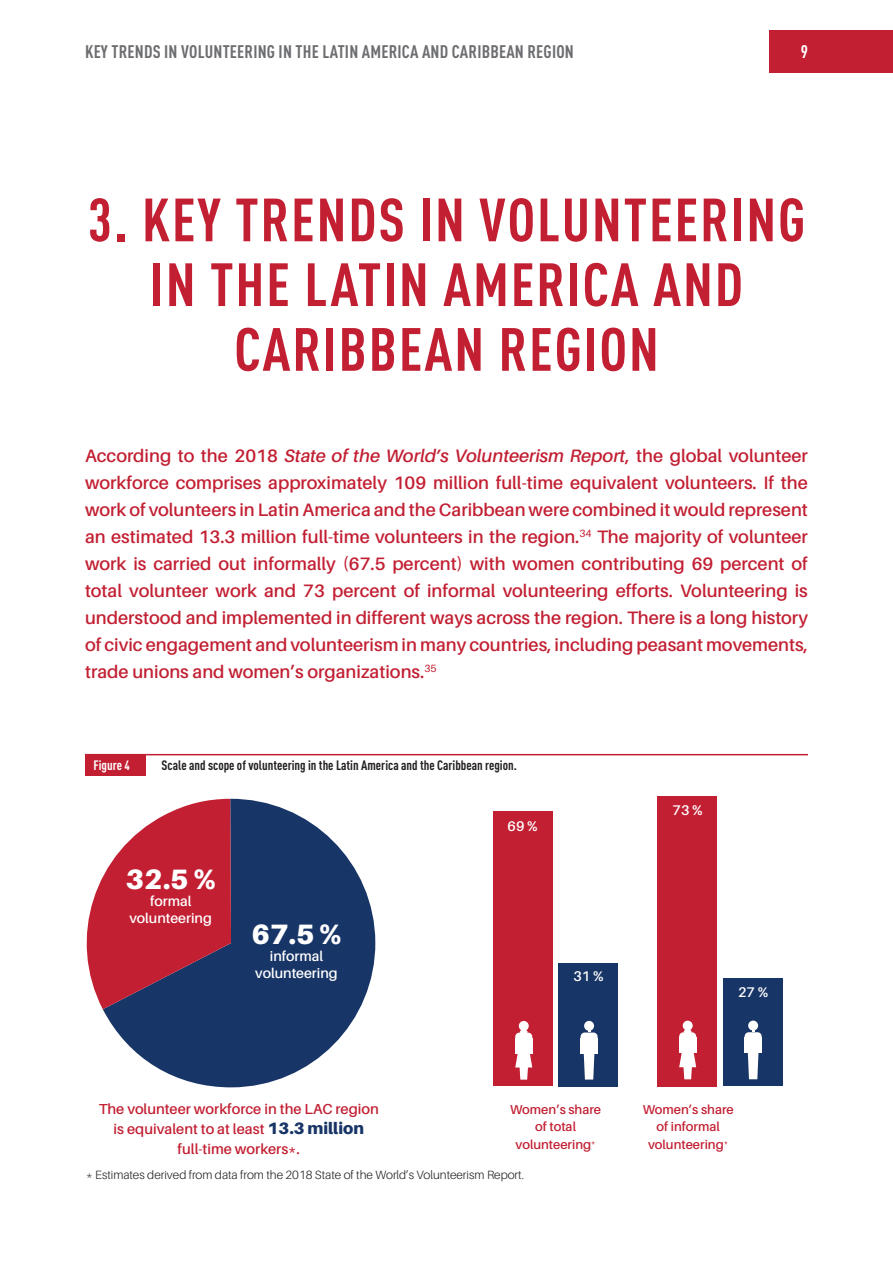
<style>
.page{position:relative;width:893px;height:1263px;background:#fff}
.page>*{position:absolute;margin:0;border:0;box-sizing:border-box;transform-origin:0 0}
.t1{font:700 60px "DIN Cond";letter-spacing:.03em;color:#c21f32}
.t2{font:900 28.05px "Aileron";color:#fff}
.t3{font:600 18px/27px "Aileron";color:#c21f32;text-align:justify}
.t4{font:700 18px "DIN Cond";letter-spacing:.01em;color:#6c6d70}
.t5{font:700 18px "DIN Cond";color:#fff}
.t6{font:600 14.55px/19.8px "Aileron";color:#c21f32;text-align:center}
.t7{font:600 13.95px/16.8px "Aileron";color:#fff;text-align:center}
.t8{font:700 13.5px "DIN Cond";color:#231f20}
.t9{font:700 13.5px "DIN Cond";color:#fff}
.t10{font:600 12.9px/17.7px "Aileron";color:#c21f32;text-align:center}
.t11{font:300 12px "Aileron";color:#231f20}
.s1{font-style:italic}
.s2{font-weight:900;font-size:16.5px;color:#183567}
</style>
<div class="page">
<div style="left:770px;top:30px;width:123px;height:42px;background:#c21f32"></div>
<div style="left:85px;top:755px;width:60px;height:21px;background:#c21f32"></div>
<svg style="left:103px;top:798px;width:273px;height:290px;fill:#183567"></svg>
<svg style="left:86px;top:799px;width:145px;height:210px"></svg>
<div style="left:559px;top:963px;width:59px;height:123px;background:#183567"></div>
<div style="left:723px;top:979px;width:59px;height:107px;background:#183567"></div>
<div style="left:493px;top:812px;width:59px;height:274px;background:#c21f32"></div>
<div style="left:658px;top:796px;width:59px;height:290px;background:#c21f32"></div>
<div style="left:581px;top:1032px;width:17px;height:11px;background:#fff;border-radius:4px"></div>
<div style="left:581px;top:1038px;width:17px;height:15px;background:#fff"></div>
<svg style="left:584px;top:1053px;width:10px;height:26px"></svg>
<div style="left:584px;top:1021px;width:10px;height:10px;background:#fff;border-radius:50%"></div>
<div style="left:515px;top:1032px;width:17px;height:11px;background:#fff;border-radius:4px"></div>
<div style="left:515px;top:1038px;width:17px;height:15px;background:#fff"></div>
<svg style="left:515px;top:1053px;width:17px;height:27px"></svg>
<div style="left:520px;top:1028px;width:8px;height:8px;background:#fff;border-radius:3px"></div>
<div style="left:519px;top:1021px;width:10px;height:10px;background:#fff;border-radius:50%"></div>
<div style="left:745px;top:1032px;width:17px;height:11px;background:#fff;border-radius:4px"></div>
<div style="left:745px;top:1038px;width:17px;height:15px;background:#fff"></div>
<svg style="left:748px;top:1053px;width:11px;height:26px"></svg>
<div style="left:748px;top:1020px;width:10px;height:10px;background:#fff;border-radius:50%"></div>
<div style="left:679px;top:1032px;width:17px;height:11px;background:#fff;border-radius:4px"></div>
<div style="left:679px;top:1038px;width:17px;height:15px;background:#fff"></div>
<svg style="left:679px;top:1053px;width:17px;height:26px"></svg>
<div style="left:684px;top:1027px;width:8px;height:9px;background:#fff;border-radius:3px"></div>
<div style="left:683px;top:1021px;width:10px;height:9px;background:#fff;border-radius:50%"></div>
<hr style="left:85px;top:754px;width:723px;height:1px;background:#c21f32">
<p class="t4" style="left:85px;top:40px;width:36px">KEY TRENDS</p>
<p class="t4" style="left:164px;top:40px;width:26px">IN VOLUNTEERING</p>
<p class="t4" style="left:279px;top:40px;width:60px">IN THE LATIN</p>
<p class="t4" style="left:362px;top:40px;width:28px">AMERICA</p>
<p class="t4" style="left:422px;top:40px;width:114px">AND CARIBBEAN REGION</p>
<p class="t5" style="left:801px;top:40px;width:9px">9</p>
<h1 class="t1" style="left:88px;top:183px;width:177px">3. KEY TRENDS</h1>
<h1 class="t1" style="left:419px;top:183px;width:88px">IN VOLUNTEERING</h1>
<h1 class="t1" style="left:150px;top:248px;width:206px">IN THE LATIN</h1>
<h1 class="t1" style="left:443px;top:248px;width:94px">AMERICA</h1>
<h1 class="t1" style="left:653px;top:248px;width:31px">AND</h1>
<h1 class="t1" style="left:234px;top:313px;width:291px">CARIBBEAN REGION</h1>
<p class="t3" style="left:85px;top:442px;width:724px">According to the 2018 <span class="s1">State of the World’s Volunteerism Report</span>, the global volunteer workforce comprises approximately 109 million full-time equivalent volunteers. If the work of volunteers in Latin America and the Caribbean were combined it would represent an estimated 13.3 million full-time volunteers in the region.<sup>34</sup> The majority of volunteer work is carried out informally (67.5 percent) with women contributing 69 percent of total volunteer work and 73 percent of informal volunteering efforts. Volunteering is understood and implemented in different ways across the region. There is a long history of civic engagement and volunteerism in many countries, including peasant movements, trade unions and women’s organizations.<sup>35</sup></p>
<p class="t9" style="left:94px;top:757px;width:38px">FIGURE 4</p>
<p class="t8" style="left:162px;top:757px;width:357px">SCALE AND SCOPE OF VOLUNTEERING IN THE LATIN AMERICA AND THE CARIBBEAN REGION.</p>
<h2 class="t2" style="left:126px;top:863px;width:92px">32.5 %</h2>
<p class="t7" style="left:130px;top:893px;width:84px">formal volunteering</p>
<h2 class="t2" style="left:252px;top:918px;width:92px">67.5 %</h2>
<p class="t7" style="left:255px;top:948px;width:84px">informal volunteering</p>
<p class="t7" style="left:508px;top:818px;width:32px">69 %</p>
<p class="t7" style="left:573px;top:968px;width:32px">31 %</p>
<p class="t7" style="left:673px;top:802px;width:32px">73 %</p>
<p class="t7" style="left:738px;top:984px;width:32px">27 %</p>
<p class="t6" style="left:99px;top:1099px;width:281px">The volunteer workforce in the LAC region is equivalent to at least <span class="s2">13.3 million </span>full-time workers*.</p>
<p class="t10" style="left:510px;top:1100px;width:92px">Women’s share of total volunteering<sup>*</sup></p>
<p class="t10" style="left:643px;top:1100px;width:92px">Women’s share of informal volunteering<sup>*</sup></p>
<p class="t11" style="left:86px;top:1168px;width:439px">* Estimates derived from data from the 2018 State of the World’s Volunteerism Report.</p>
</div>
